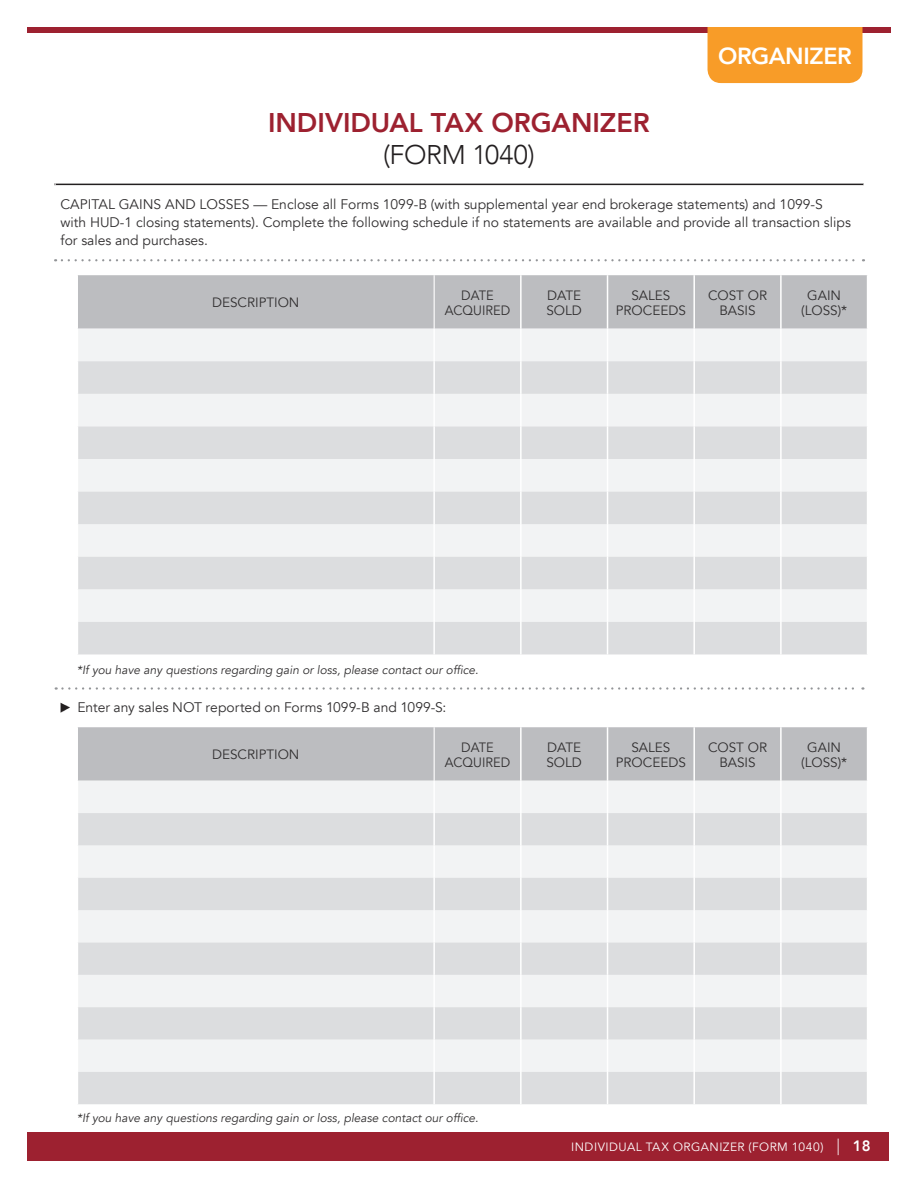
<style>
.page{position:relative;width:918px;height:1188px;background:#fff}
.page>*{position:absolute;margin:0;border:0;box-sizing:border-box;transform-origin:0 0}
.t1{font:800 27px "Avenir LT Com";color:#9d2130}
.t2{font:300 27px "Avenir LT Com";letter-spacing:-.015em;color:#231f20}
.t3{font:800 23.25px "Avenir LT Com";letter-spacing:-.015em;color:#fff}
.t4{font:13.8px/18px "Avenir LT Com";color:#312f30}
.t5{font:13.5px/15px "Avenir LT Com";color:#312f30;text-align:center}
.t6{font:13.5px/15px "Avenir LT Com";color:#312f30;text-align:center;scale:.95 1}
.t7{font:italic 12px "Avenir LT Com";color:#312f30}
.t8{font:12px "Avenir LT Com";letter-spacing:.04em;color:#fff}
.s1{font-weight:300;font-size:16.5px}
.s2{font-weight:800;font-size:15px}
</style>
<div class="page">
<div style="left:27px;top:1132px;width:862px;height:29px;background:#9d2130"></div>
<div style="left:27px;top:27px;width:864px;height:6px;background:#9d2130"></div>
<hr style="left:54px;top:184px;width:810px;height:1px;background:#231f20">
<div style="left:708px;top:27px;width:154px;height:56px;background:#f89c28"></div>
<svg style="left:62px;top:184px;width:803px;height:77px"></svg>
<svg style="left:56px;top:687px;width:807px;height:3px"></svg>
<svg style="left:61px;top:703px;width:9px;height:9px"></svg>
<div style="left:78px;top:275px;width:789px;height:54px;background:#bcbdc0"></div>
<div style="left:78px;top:329px;width:789px;height:32px;background:#f2f3f4"></div>
<svg style="left:78px;top:361px;width:789px;height:293px;fill:#dcdddf"></svg>
<hr style="left:520px;top:275px;width:2px;height:54px;background:#fff">
<hr style="left:434px;top:275px;width:1px;height:54px;background:#fff">
<hr style="left:433px;top:329px;width:2px;height:32px;background:#fff">
<hr style="left:433px;top:361px;width:2px;height:33px;background:#fff">
<hr style="left:433px;top:394px;width:2px;height:32px;background:#fff">
<hr style="left:433px;top:426px;width:2px;height:33px;background:#fff">
<hr style="left:433px;top:459px;width:2px;height:33px;background:#fff">
<hr style="left:433px;top:492px;width:2px;height:32px;background:#fff">
<hr style="left:433px;top:524px;width:2px;height:33px;background:#fff">
<hr style="left:433px;top:557px;width:2px;height:32px;background:#fff">
<hr style="left:433px;top:589px;width:2px;height:33px;background:#fff">
<hr style="left:433px;top:622px;width:2px;height:32px;background:#fff">
<hr style="left:520px;top:329px;width:2px;height:32px;background:#fff">
<hr style="left:520px;top:361px;width:2px;height:33px;background:#fff">
<hr style="left:520px;top:394px;width:2px;height:32px;background:#fff">
<hr style="left:520px;top:426px;width:2px;height:33px;background:#fff">
<hr style="left:520px;top:459px;width:2px;height:33px;background:#fff">
<hr style="left:520px;top:492px;width:2px;height:32px;background:#fff">
<hr style="left:520px;top:524px;width:2px;height:33px;background:#fff">
<hr style="left:520px;top:557px;width:2px;height:32px;background:#fff">
<hr style="left:520px;top:589px;width:2px;height:33px;background:#fff">
<hr style="left:520px;top:622px;width:2px;height:32px;background:#fff">
<hr style="left:607px;top:275px;width:1px;height:54px;background:#fff">
<hr style="left:693px;top:275px;width:2px;height:54px;background:#fff">
<hr style="left:780px;top:275px;width:2px;height:54px;background:#fff">
<hr style="left:607px;top:329px;width:1px;height:32px;background:#fff">
<hr style="left:693px;top:329px;width:2px;height:32px;background:#fff">
<hr style="left:780px;top:329px;width:2px;height:32px;background:#fff">
<hr style="left:607px;top:361px;width:1px;height:33px;background:#fff">
<hr style="left:693px;top:361px;width:2px;height:33px;background:#fff">
<hr style="left:780px;top:361px;width:2px;height:33px;background:#fff">
<hr style="left:607px;top:394px;width:1px;height:32px;background:#fff">
<hr style="left:693px;top:394px;width:2px;height:32px;background:#fff">
<hr style="left:780px;top:394px;width:2px;height:32px;background:#fff">
<hr style="left:607px;top:426px;width:1px;height:33px;background:#fff">
<hr style="left:693px;top:426px;width:2px;height:33px;background:#fff">
<hr style="left:780px;top:426px;width:2px;height:33px;background:#fff">
<hr style="left:607px;top:459px;width:1px;height:33px;background:#fff">
<hr style="left:693px;top:459px;width:2px;height:33px;background:#fff">
<hr style="left:780px;top:459px;width:2px;height:33px;background:#fff">
<hr style="left:607px;top:492px;width:1px;height:32px;background:#fff">
<hr style="left:693px;top:492px;width:2px;height:32px;background:#fff">
<hr style="left:780px;top:492px;width:2px;height:32px;background:#fff">
<hr style="left:607px;top:524px;width:1px;height:33px;background:#fff">
<hr style="left:693px;top:524px;width:2px;height:33px;background:#fff">
<hr style="left:780px;top:524px;width:2px;height:33px;background:#fff">
<hr style="left:607px;top:557px;width:1px;height:32px;background:#fff">
<hr style="left:693px;top:557px;width:2px;height:32px;background:#fff">
<hr style="left:780px;top:557px;width:2px;height:32px;background:#fff">
<hr style="left:607px;top:589px;width:1px;height:33px;background:#fff">
<hr style="left:693px;top:589px;width:2px;height:33px;background:#fff">
<hr style="left:780px;top:589px;width:2px;height:33px;background:#fff">
<hr style="left:607px;top:622px;width:1px;height:32px;background:#fff">
<hr style="left:693px;top:622px;width:2px;height:32px;background:#fff">
<hr style="left:780px;top:622px;width:2px;height:32px;background:#fff">
<div style="left:78px;top:727px;width:789px;height:54px;background:#bcbdc0"></div>
<div style="left:78px;top:781px;width:789px;height:32px;background:#f2f3f4"></div>
<svg style="left:78px;top:813px;width:789px;height:291px;fill:#dcdddf"></svg>
<hr style="left:520px;top:727px;width:2px;height:54px;background:#fff">
<hr style="left:434px;top:727px;width:1px;height:54px;background:#fff">
<hr style="left:433px;top:781px;width:2px;height:32px;background:#fff">
<hr style="left:433px;top:813px;width:2px;height:32px;background:#fff">
<hr style="left:433px;top:845px;width:2px;height:33px;background:#fff">
<hr style="left:433px;top:878px;width:2px;height:32px;background:#fff">
<hr style="left:433px;top:910px;width:2px;height:32px;background:#fff">
<hr style="left:433px;top:942px;width:2px;height:33px;background:#fff">
<hr style="left:433px;top:975px;width:2px;height:32px;background:#fff">
<hr style="left:433px;top:1007px;width:2px;height:33px;background:#fff">
<hr style="left:433px;top:1040px;width:2px;height:32px;background:#fff">
<hr style="left:433px;top:1072px;width:2px;height:32px;background:#fff">
<hr style="left:520px;top:781px;width:2px;height:32px;background:#fff">
<hr style="left:520px;top:813px;width:2px;height:32px;background:#fff">
<hr style="left:520px;top:845px;width:2px;height:33px;background:#fff">
<hr style="left:520px;top:878px;width:2px;height:32px;background:#fff">
<hr style="left:520px;top:910px;width:2px;height:32px;background:#fff">
<hr style="left:520px;top:942px;width:2px;height:33px;background:#fff">
<hr style="left:520px;top:975px;width:2px;height:32px;background:#fff">
<hr style="left:520px;top:1007px;width:2px;height:33px;background:#fff">
<hr style="left:520px;top:1040px;width:2px;height:32px;background:#fff">
<hr style="left:520px;top:1072px;width:2px;height:32px;background:#fff">
<hr style="left:607px;top:727px;width:1px;height:54px;background:#fff">
<hr style="left:693px;top:727px;width:2px;height:54px;background:#fff">
<hr style="left:780px;top:727px;width:2px;height:54px;background:#fff">
<hr style="left:607px;top:781px;width:1px;height:32px;background:#fff">
<hr style="left:693px;top:781px;width:2px;height:32px;background:#fff">
<hr style="left:780px;top:781px;width:2px;height:32px;background:#fff">
<hr style="left:607px;top:813px;width:1px;height:32px;background:#fff">
<hr style="left:693px;top:813px;width:2px;height:32px;background:#fff">
<hr style="left:780px;top:813px;width:2px;height:32px;background:#fff">
<hr style="left:607px;top:845px;width:1px;height:33px;background:#fff">
<hr style="left:693px;top:845px;width:2px;height:33px;background:#fff">
<hr style="left:780px;top:845px;width:2px;height:33px;background:#fff">
<hr style="left:607px;top:878px;width:1px;height:32px;background:#fff">
<hr style="left:693px;top:878px;width:2px;height:32px;background:#fff">
<hr style="left:780px;top:878px;width:2px;height:32px;background:#fff">
<hr style="left:607px;top:910px;width:1px;height:32px;background:#fff">
<hr style="left:693px;top:910px;width:2px;height:32px;background:#fff">
<hr style="left:780px;top:910px;width:2px;height:32px;background:#fff">
<hr style="left:607px;top:942px;width:1px;height:33px;background:#fff">
<hr style="left:693px;top:942px;width:2px;height:33px;background:#fff">
<hr style="left:780px;top:942px;width:2px;height:33px;background:#fff">
<hr style="left:607px;top:975px;width:1px;height:32px;background:#fff">
<hr style="left:693px;top:975px;width:2px;height:32px;background:#fff">
<hr style="left:780px;top:975px;width:2px;height:32px;background:#fff">
<hr style="left:607px;top:1007px;width:1px;height:33px;background:#fff">
<hr style="left:693px;top:1007px;width:2px;height:33px;background:#fff">
<hr style="left:780px;top:1007px;width:2px;height:33px;background:#fff">
<hr style="left:607px;top:1040px;width:1px;height:32px;background:#fff">
<hr style="left:693px;top:1040px;width:2px;height:32px;background:#fff">
<hr style="left:780px;top:1040px;width:2px;height:32px;background:#fff">
<hr style="left:607px;top:1072px;width:1px;height:32px;background:#fff">
<hr style="left:693px;top:1072px;width:2px;height:32px;background:#fff">
<hr style="left:780px;top:1072px;width:2px;height:32px;background:#fff">
<h1 class="t1" style="left:268px;top:106px;width:383px">INDIVIDUAL TAX ORGANIZER</h1>
<h1 class="t2" style="left:383px;top:139px;width:153px">(FORM 1040)</h1>
<h2 class="t3" style="left:718px;top:42px;width:135px">ORGANIZER</h2>
<p class="t4" style="left:61px;top:196px;width:792px">CAPITAL GAINS AND LOSSES — Enclose all Forms 1099-B (with supplemental year end brokerage statements) and 1099-S with HUD-1 closing statements). Complete the following schedule if no statements are available and provide all transaction slips for sales and purchases.</p>
<p class="t5" style="left:212px;top:295px;width:89px">DESCRIPTION</p>
<p class="t6" style="left:445px;top:288px;width:70px">DATE<br>ACQUIRED</p>
<p class="t5" style="left:546px;top:288px;width:37px;text-align:left">DATE<br>SOLD</p>
<p class="t5" style="left:616px;top:288px;width:72px">SALES<br>PROCEEDS</p>
<p class="t5" style="left:708px;top:288px;width:61px">COST OR<br>BASIS</p>
<p class="t5" style="left:801px;top:288px;width:48px">GAIN (LOSS)*</p>
<p class="t7" style="left:77px;top:663px;width:403px">*If you have any questions regarding gain or loss, please contact our office.</p>
<p class="t4" style="left:77px;top:699px;width:370px">Enter any sales NOT reported on Forms 1099-B and 1099-S:</p>
<p class="t5" style="left:212px;top:747px;width:89px">DESCRIPTION</p>
<p class="t6" style="left:445px;top:740px;width:70px">DATE<br>ACQUIRED</p>
<p class="t5" style="left:546px;top:740px;width:37px;text-align:left">DATE<br>SOLD</p>
<p class="t5" style="left:616px;top:740px;width:72px">SALES<br>PROCEEDS</p>
<p class="t5" style="left:708px;top:740px;width:61px">COST OR<br>BASIS</p>
<p class="t5" style="left:801px;top:740px;width:48px">GAIN (LOSS)*</p>
<p class="t7" style="left:77px;top:1110px;width:403px">*If you have any questions regarding gain or loss, please contact our office.</p>
<p class="t8" style="left:571px;top:1140px;width:301px">INDIVIDUAL TAX ORGANIZER (FORM 1040) <span class="s1">|</span> <span class="s2">18</span></p>
</div>
